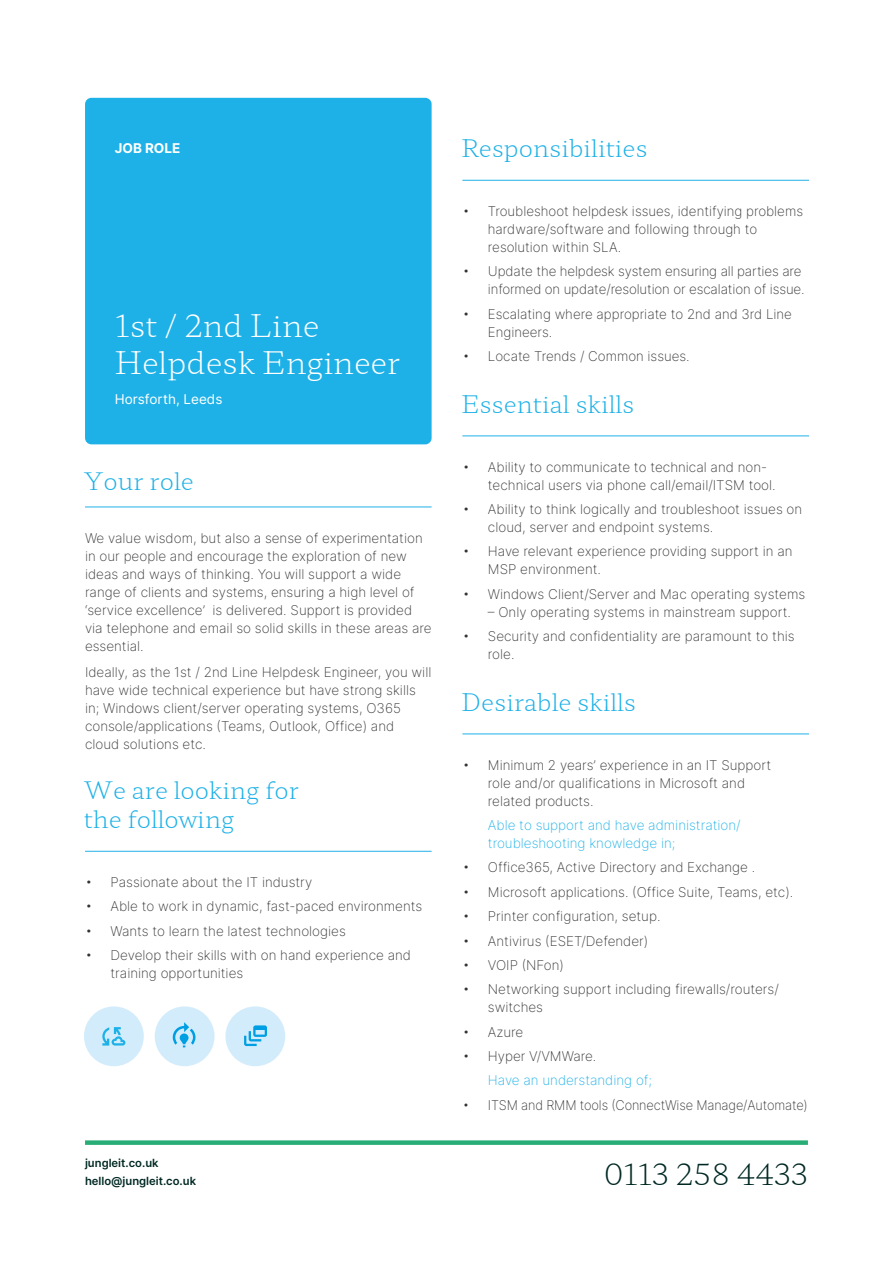
<style>
.page{position:relative;width:893px;height:1263px;background:#fff}
.page>*{position:absolute;margin:0;border:0;box-sizing:border-box;transform-origin:0 0}
.t1{font:200 30.9px/37px "Hahmlet";color:#fff}
.t2{font:200 29.4px "Hahmlet";color:#002924}
.t3{font:200 24px/28.8px "Hahmlet";color:#1eb1e7}
.t4{font:200 13.5px/18px "Inter";color:#333232}
.t5{font:200 13.5px/18px "Inter";color:#1eb1e7}
.t6{font:200 13.5px "Inter";color:#333232;scale:.95 1}
.t7{font:13.5px "Inter";color:#fff}
.t8{font:700 13.5px "Inter";color:#fff}
.t9{font:600 11.25px/17.7px "Inter";color:#002924}
</style>
<div class="page">
<hr style="left:462px;top:180px;width:347px;height:1px;background:#1eb1e7">
<hr style="left:462px;top:435px;width:347px;height:1px;background:#1eb1e7">
<hr style="left:462px;top:733px;width:347px;height:1px;background:#1eb1e7">
<hr style="left:85px;top:507px;width:347px;height:1px;background:#1eb1e7">
<hr style="left:85px;top:851px;width:347px;height:1px;background:#1eb1e7">
<div style="left:85px;top:98px;width:347px;height:346px;background:#1eb1e7;border-radius:6px"></div>
<div style="left:155px;top:1006px;width:60px;height:60px;background:#d2ecfc;border-radius:50%"></div>
<div style="left:225px;top:1006px;width:60px;height:60px;background:#d2ecfc;border-radius:50%"></div>
<div style="left:84px;top:1006px;width:60px;height:60px;background:#d2ecfc;border-radius:50%"></div>
<svg style="left:102px;top:1027px;width:23px;height:18px"></svg>
<svg style="left:244px;top:1025px;width:23px;height:21px"></svg>
<svg style="left:173px;top:1022px;width:22px;height:25px"></svg>
<div style="left:85px;top:1140px;width:723px;height:5px;background:#29ad76"></div>
<p class="t8" style="left:115px;top:138px;width:67px">JOB ROLE</p>
<h1 class="t1" style="left:115px;top:305px;width:287px">1st / 2nd Line<br>Helpdesk Engineer</h1>
<p class="t7" style="left:115px;top:390px;width:109px">Horsforth, Leeds</p>
<h3 class="t3" style="left:84px;top:465px;width:111px">Your role</h3>
<p class="t4" style="left:85px;top:528px;width:348px">We value wisdom, but also a sense of experimentation in our people and encourage the exploration of new ideas and ways of thinking. You will support a wide range of clients and systems, ensuring a high level of ‘service excellence’ is delivered. Support is provided via telephone and email so solid skills in these areas are essential.</p>
<p class="t4" style="left:85px;top:663px;width:348px">Ideally, as the 1st / 2nd Line Helpdesk Engineer, you will have wide technical experience but have strong skills in; Windows client/server operating systems, O365 console/applications (Teams, Outlook, Office) and cloud solutions etc.</p>
<h3 class="t3" style="left:84px;top:775px;width:216px">We are looking for the following</h3>
<p class="t4" style="left:85px;top:873px;width:229px">• Passionate about the IT industry</p>
<p class="t4" style="left:85px;top:897px;width:339px">• Able to work in dynamic, fast-paced environments</p>
<p class="t4" style="left:85px;top:921px;width:262px">• Wants to learn the latest technologies</p>
<p class="t4" style="left:111px;top:946px;width:302px;text-indent:-26px">• Develop their skills with on hand experience and training opportunities</p>
<h3 class="t3" style="left:461px;top:133px;width:188px">Responsibilities</h3>
<p class="t4" style="left:488px;top:202px;width:317px;text-indent:-26px">• Troubleshoot helpdesk issues, identifying problems hardware/software and following through to resolution within SLA.</p>
<p class="t4" style="left:462px;top:262px;width:344px;text-align:right">• Update the helpdesk system ensuring all parties are informed on update/resolution or escalation of issue.</p>
<p class="t4" style="left:488px;top:304px;width:306px;text-indent:-26px">• Escalating where appropriate to 2nd and 3rd Line<br>Engineers.</p>
<p class="t4" style="left:462px;top:347px;width:229px">• Locate Trends / Common issues.</p>
<h3 class="t3" style="left:461px;top:388px;width:175px">Essential skills</h3>
<p class="t4" style="left:488px;top:457px;width:289px;text-indent:-26px">• Ability to communicate to technical and non&shy;technical users via phone call/email/ITSM tool.</p>
<p class="t4" style="left:488px;top:500px;width:316px;text-indent:-26px">• Ability to think logically and troubleshoot issues on cloud, server and endpoint systems.</p>
<p class="t4" style="left:488px;top:542px;width:306px;text-indent:-26px">• Have relevant experience providing support in an<br>MSP environment.</p>
<p class="t4" style="left:462px;top:584px;width:344px">• Windows Client/Server and Mac operating systems</p>
<p class="t4" style="left:488px;top:602px;width:305px">– Only operating systems in mainstream support.</p>
<p class="t4" style="left:488px;top:627px;width:308px;text-indent:-26px">• Security and confidentiality are paramount to this role.</p>
<h3 class="t3" style="left:461px;top:686px;width:176px">Desirable skills</h3>
<p class="t4" style="left:488px;top:755px;width:285px;text-indent:-26px">• Minimum 2 years’ experience in an IT Support role and/or qualifications in Microsoft and related products.</p>
<p class="t5" style="left:488px;top:816px;width:254px">Able to support and have administration/ troubleshooting knowledge in;</p>
<p class="t4" style="left:462px;top:858px;width:294px">• Office365, Active Directory and Exchange .</p>
<p class="t4" style="left:462px;top:882px;width:332px">• Microsoft applications. (Office Suite, Teams, etc).</p>
<p class="t4" style="left:462px;top:907px;width:200px">• Printer configuration, setup.</p>
<p class="t4" style="left:462px;top:931px;width:187px">• Antivirus (ESET/Defender)</p>
<p class="t4" style="left:462px;top:956px;width:103px">• VOIP (NFon)</p>
<p class="t4" style="left:488px;top:980px;width:292px;text-indent:-26px">• Networking support including firewalls/routers/ switches</p>
<p class="t4" style="left:462px;top:1022px;width:63px">• Azure</p>
<p class="t4" style="left:462px;top:1047px;width:136px">• Hyper V/VMWare.</p>
<p class="t5" style="left:488px;top:1071px;width:166px">Have an understanding of;</p>
<p class="t6" style="left:462px;top:1095px;width:365px">• ITSM and RMM tools (ConnectWise Manage/Automate)</p>
<p class="t9" style="left:85px;top:1154px;width:113px">jungleit.co.uk hello@jungleit.co.uk</p>
<h2 class="t2" style="left:604px;top:1152px;width:205px">0113 258 4433</h2>
</div>
